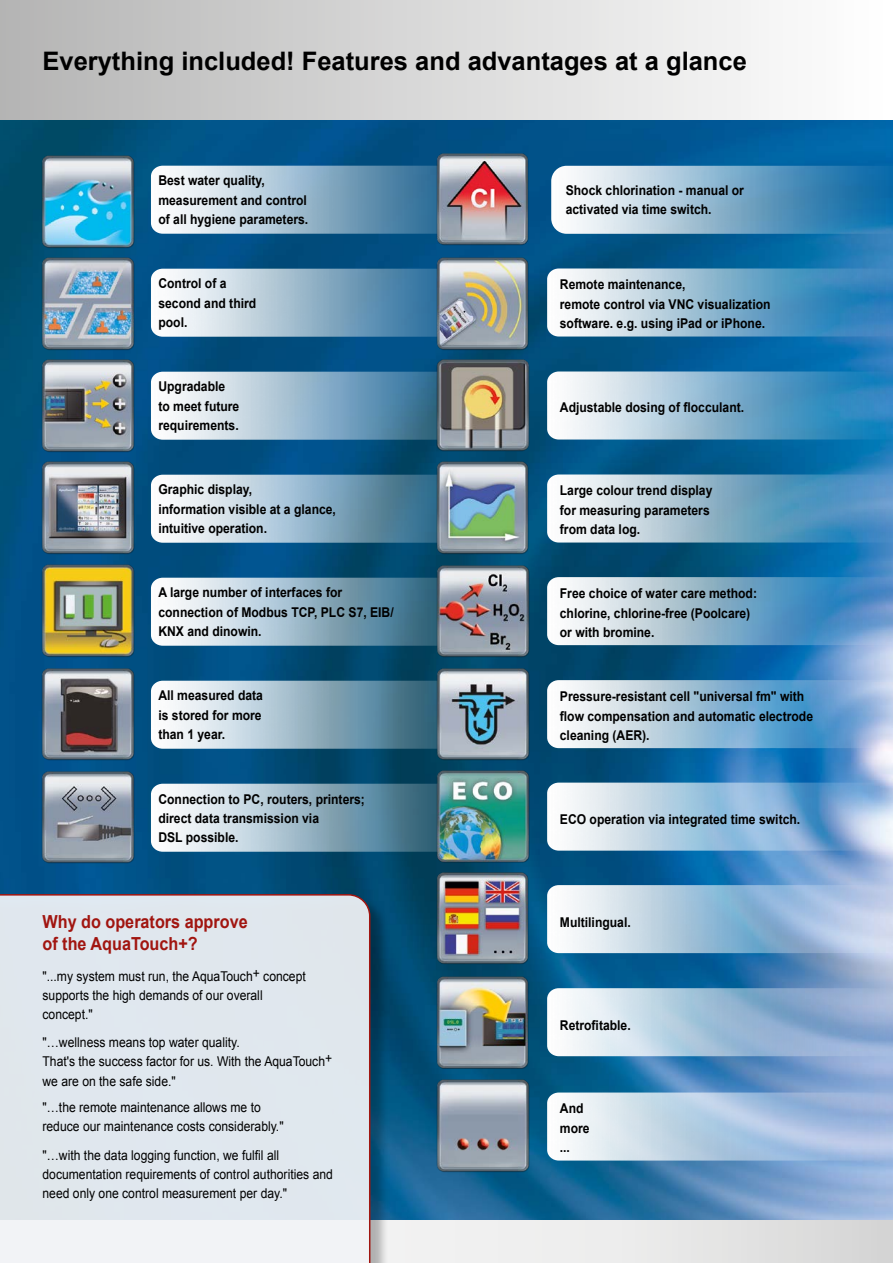
<style>
.page{position:relative;width:893px;height:1263px;background:#fff}
.page>*{position:absolute;margin:0;border:0;box-sizing:border-box;transform-origin:0 0}
.t1{font:700 25.5px "Arial";color:#000}
.t2{font:700 18px/22.5px "Arial";color:#a11510;scale:.9 1}
.t3{font:700 13.5px/19.2px "Arial";color:#000;scale:.9 1}
.t4{font:13.5px/19.2px "Arial";color:#000;scale:.9 1}
</style>
<div class="page">
<img style="left:0;top:119px;width:893px;height:1101px">
<div style="left:0;top:0;width:893px;height:119px;background:linear-gradient(to right,#b5b5b4,#fff)"></div>
<svg style="left:389px;top:1220px;width:504px;height:43px"></svg>
<img style="left:31px;top:146px;width:112px;height:102px">
<img style="left:151px;top:166px;width:274px;height:68px">
<img style="left:31px;top:248px;width:112px;height:102px">
<img style="left:151px;top:269px;width:274px;height:68px">
<img style="left:31px;top:350px;width:112px;height:102px">
<img style="left:151px;top:372px;width:277px;height:68px">
<img style="left:31px;top:452px;width:112px;height:103px">
<img style="left:151px;top:475px;width:274px;height:68px">
<img style="left:151px;top:578px;width:274px;height:68px">
<img style="left:31px;top:667px;width:112px;height:94px">
<img style="left:425px;top:143px;width:113px;height:105px">
<img style="left:151px;top:681px;width:274px;height:68px">
<img style="left:31px;top:761px;width:112px;height:113px">
<img style="left:151px;top:784px;width:274px;height:68px">
<img style="left:547px;top:268px;width:346px;height:68px">
<img style="left:425px;top:248px;width:113px;height:112px">
<img style="left:547px;top:371px;width:346px;height:68px">
<img style="left:428px;top:349px;width:112px;height:113px">
<img style="left:547px;top:474px;width:346px;height:68px">
<img style="left:425px;top:452px;width:113px;height:103px">
<img style="left:547px;top:577px;width:346px;height:68px">
<img style="left:425px;top:555px;width:113px;height:103px">
<img style="left:547px;top:680px;width:346px;height:68px">
<img style="left:547px;top:783px;width:346px;height:68px">
<img style="left:425px;top:771px;width:113px;height:91px">
<img style="left:547px;top:885px;width:346px;height:68px">
<img style="left:425px;top:862px;width:113px;height:104px">
<img style="left:547px;top:988px;width:346px;height:68px">
<img style="left:425px;top:966px;width:113px;height:109px">
<img style="left:547px;top:1092px;width:346px;height:68px">
<img style="left:426px;top:1069px;width:112px;height:113px">
<div style="left:0;top:896px;width:389px;height:367px;background:#000;opacity:.3"></div>
<svg style="left:0;top:894px;width:370px;height:369px;background:#e1e7ed"></svg>
<img style="left:551px;top:166px;width:342px;height:68px">
<img style="left:31px;top:555px;width:112px;height:112px">
<img style="left:425px;top:658px;width:113px;height:113px">
<h1 class="t1" style="left:43px;top:43px;width:706px">Everything included! Features and advantages at a glance</h1>
<p class="t3" style="left:158px;top:171px;width:168px">Best water quality, measurement and control of all hygiene parameters.</p>
<p class="t3" style="left:158px;top:274px;width:110px">Control of a second and third pool.</p>
<p class="t3" style="left:158px;top:377px;width:92px">Upgradable to meet future requirements.</p>
<p class="t3" style="left:158px;top:480px;width:199px">Graphic display,<br>information visible at a glance, intuitive operation.</p>
<p class="t3" style="left:158px;top:583px;width:263px">A large number of interfaces for connection of Modbus TCP, PLC S7, EIB/<br>KNX and dinowin.</p>
<p class="t3" style="left:158px;top:686px;width:118px;text-align:justify">All measured data is stored for more than 1 year.</p>
<p class="t3" style="left:158px;top:789px;width:231px">Connection to PC, routers, printers; direct data transmission via<br>DSL possible.</p>
<h2 class="t2" style="left:43px;top:911px;width:230px">Why do operators approve of the AquaTouch+?</h2>
<p class="t4" style="left:43px;top:966px;width:294px">"...my system must run, the AquaTouch+ concept supports the high demands of our overall concept."</p>
<p class="t4" style="left:43px;top:1033px;width:323px">"…wellness means top water quality.<br>That's the success factor for us. With the AquaTouch+ we are on the safe side."</p>
<p class="t4" style="left:43px;top:1097px;width:269px">"…the remote maintenance allows me to reduce our maintenance costs considerably."</p>
<p class="t4" style="left:43px;top:1145px;width:324px">"…with the data logging function, we fulfil all documentation requirements of control authorities and need only one control measurement per day."</p>
<p class="t3" style="left:566px;top:181px;width:200px">Shock chlorination - manual or activated via time switch.</p>
<p class="t3" style="left:560px;top:275px;width:236px">Remote maintenance,<br>remote control via VNC visualization software. e.g. using iPad or iPhone.</p>
<p class="t3" style="left:560px;top:397px;width:206px">Adjustable dosing of flocculant.</p>
<p class="t3" style="left:560px;top:481px;width:171px">Large colour trend display for measuring parameters from data log.</p>
<p class="t3" style="left:560px;top:584px;width:221px">Free choice of water care method: chlorine, chlorine-free (Poolcare) or with bromine.</p>
<p class="t3" style="left:560px;top:687px;width:283px">Pressure-resistant cell "universal fm" with flow compensation and automatic electrode cleaning (AER).</p>
<p class="t3" style="left:560px;top:809px;width:269px">ECO operation via integrated time switch.</p>
<p class="t3" style="left:560px;top:912px;width:80px">Multilingual.</p>
<p class="t3" style="left:560px;top:1015px;width:80px">Retrofitable.</p>
<p class="t3" style="left:560px;top:1099px;width:35px">And more ...</p>
</div>
